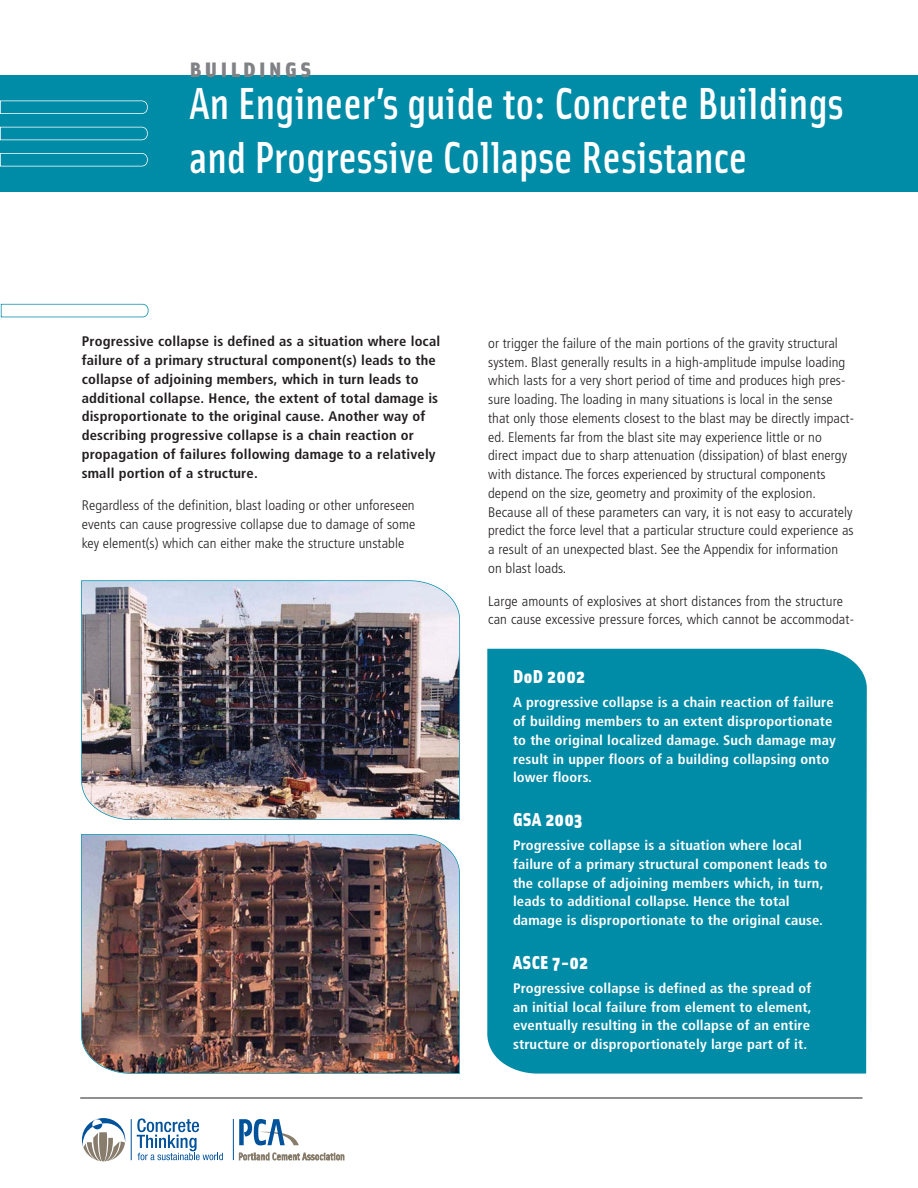
<style>
.page{position:relative;width:918px;height:1188px;background:#fff}
.page>*{position:absolute;margin:0;border:0;box-sizing:border-box;transform-origin:0 0}
.t1{font:500 45px/54px "Solex";color:#fff}
.t2{font:900 21px "Solex";letter-spacing:.155em;color:#808285;scale:1.1 1}
.t3{font:900 18.75px "Solex";letter-spacing:.025em;color:#fff}
.t4{font:300 condensed 13.8px/18.8px "Frutiger";letter-spacing:.005em;color:#231f20;scale:1.05 1}
.t5{font:700 condensed 13.8px/18.8px "Frutiger";letter-spacing:.01em;color:#fff;scale:1.05 1}
.t6{font:700 condensed 13.8px/18.8px "Frutiger";letter-spacing:.01em;color:#231f20;scale:1.05 1}
</style>
<div class="page">
<div style="left:1px;top:76px;width:917px;height:116px;background:#008ba7"></div>
<div style="left:487px;top:649px;width:380px;height:425px;background:#008ba7"></div>
<svg style="left:82px;top:1118px;width:43px;height:43px"></svg>
<svg style="left:137px;top:1118px;width:86px;height:42px"></svg>
<hr style="left:131px;top:1119px;width:1px;height:41px;background:#00529b">
<svg style="left:239px;top:1153px;width:105px;height:7px"></svg>
<svg style="left:239px;top:1119px;width:60px;height:26px"></svg>
<hr style="left:233px;top:1119px;width:1px;height:41px;background:#00529b">
<hr style="left:80px;top:1098px;width:782px;height:1px;background:#231f20">
<svg style="left:142px;top:304px;width:6px;height:13px"></svg>
<svg style="left:142px;top:153px;width:6px;height:13px"></svg>
<svg style="left:142px;top:127px;width:6px;height:13px"></svg>
<svg style="left:142px;top:100px;width:6px;height:14px"></svg>
<img style="left:81px;top:580px;width:379px;height:240px">
<img style="left:81px;top:834px;width:379px;height:240px">
<h2 class="t2" style="left:190px;top:60px;width:112px">BUILDINGS</h2>
<h1 class="t1" style="left:190px;top:82px;width:655px">An Engineer’s guide to: Concrete Buildings and Progressive Collapse Resistance</h1>
<p class="t6" style="left:82px;top:333px;width:343px">Progressive collapse is defined as a situation where local failure of a primary structural component(s) leads to the collapse of adjoining members, which in turn leads to additional collapse. Hence, the extent of total damage is disproportionate to the original cause. Another way of describing progressive collapse is a chain reaction or propagation of failures following damage to a relatively small portion of a structure.</p>
<p class="t4" style="left:82px;top:497px;width:319px;text-align:justify">Regardless of the definition, blast loading or other unforeseen events can cause progressive collapse due to damage of some key element(s) which can either make the structure unstable</p>
<p class="t4" style="left:488px;top:335px;width:350px">or trigger the failure of the main portions of the gravity structural system. Blast generally results in a high-amplitude impulse loading which lasts for a very short period of time and produces high pres&shy;sure loading. The loading in many situations is local in the sense that only those elements closest to the blast may be directly impact&shy;ed. Elements far from the blast site may experience little or no direct impact due to sharp attenuation (dissipation) of blast energy with distance. The forces experienced by structural components depend on the size, geometry and proximity of the explosion.<br>Because all of these parameters can vary, it is not easy to accurately predict the force level that a particular structure could experience as a result of an unexpected blast. See the Appendix for information on blast loads.</p>
<p class="t4" style="left:488px;top:593px;width:350px">Large amounts of explosives at short distances from the structure can cause excessive pressure forces, which cannot be accommodat-</p>
<h3 class="t3" style="left:513px;top:669px;width:73px">DoD 2002</h3>
<p class="t5" style="left:513px;top:694px;width:309px">A progressive collapse is a chain reaction of failure of building members to an extent disproportionate to the original localized damage. Such damage may result in upper floors of a building collapsing onto lower floors.</p>
<h3 class="t3" style="left:513px;top:812px;width:71px">GSA 2003</h3>
<p class="t5" style="left:513px;top:837px;width:301px">Progressive collapse is a situation where local failure of a primary structural component leads to the collapse of adjoining members which, in turn, leads to additional collapse. Hence the total damage is disproportionate to the original cause.</p>
<h3 class="t3" style="left:513px;top:954px;width:76px">ASCE 7-02</h3>
<p class="t5" style="left:513px;top:980px;width:286px;text-align:justify">Progressive collapse is defined as the spread of an initial local failure from element to element, eventually resulting in the collapse of an entire structure or disproportionately large part of it.</p>
</div>
